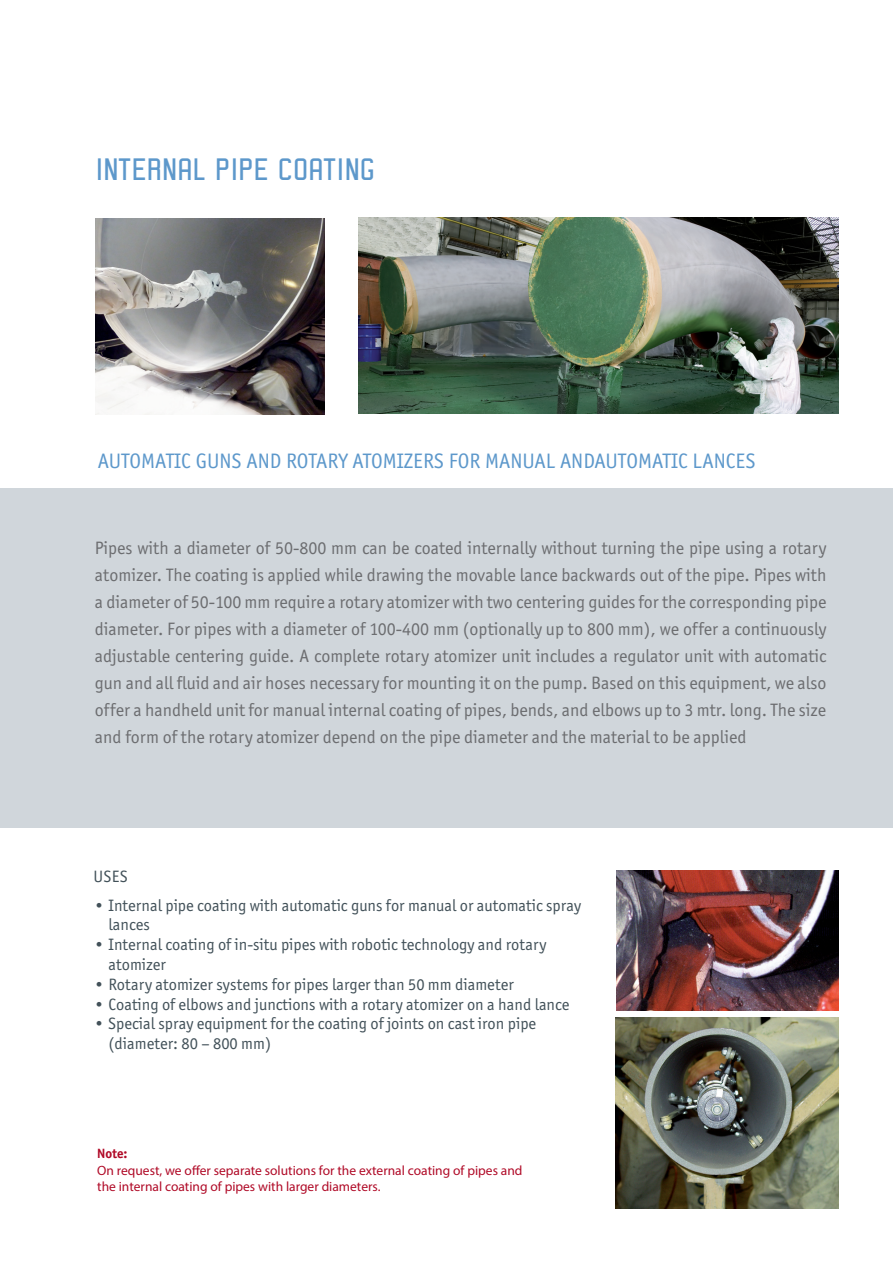
<style>
.page{position:relative;width:893px;height:1263px;background:#fff}
.page>*{position:absolute;margin:0;border:0;box-sizing:border-box;transform-origin:0 0}
.t1{font:32.25px "Robust ICG";letter-spacing:-.02em;color:#5d98cb}
.t2{font:21px "Officina San ITC";color:#5d98cb}
.t3{font:18px/27px "Officina San ITC";color:#6c6d70;text-align:justify}
.t4{font:16.5px/19.8px "Officina San ITC";color:#425159}
.t5{font:13.5px "Myriad Pro";color:#b00a27}
.t6{font:700 13.5px "Officina San ITC";color:#b00a27}
</style>
<div class="page">
<div style="left:0;top:488px;width:893px;height:340px;background:#d0d6db"></div>
<img style="left:615px;top:1017px;width:224px;height:192px">
<img style="left:95px;top:219px;width:230px;height:195px">
<img style="left:359px;top:218px;width:480px;height:195px">
<img style="left:616px;top:870px;width:223px;height:141px">
<p class="t1" style="left:95px;top:152px;width:282px">INTERNAL PIPE COATING</p>
<p class="t2" style="left:98px;top:448px;width:659px">AUTOMATIC GUNS AND ROTARY ATOMIZERS FOR MANUAL ANDAUTOMATIC LANCES</p>
<p class="t3" style="left:95px;top:534px;width:733px">Pipes with a diameter of 50-800 mm can be coated internally without turning the pipe using a rotary atomizer. The coating is applied while drawing the movable lance backwards out of the pipe. Pipes with a diameter of 50-100 mm require a rotary atomizer with two centering guides for the corresponding pipe diameter. For pipes with a diameter of 100-400 mm (optionally up to 800 mm), we offer a continuously adjustable centering guide. A complete rotary atomizer unit includes a regulator unit with automatic gun and all fluid and air hoses necessary for mounting it on the pump. Based on this equipment, we also offer a handheld unit for manual internal coating of pipes, bends, and elbows up to 3 mtr. long. The size and form of the rotary atomizer depend on the pipe diameter and the material to be applied</p>
<p class="t4" style="left:94px;top:867px;width:36px">USES</p>
<p class="t4" style="left:109px;top:895px;width:474px;text-indent:-15px">• Internal pipe coating with automatic guns for manual or automatic spray lances</p>
<p class="t4" style="left:94px;top:935px;width:454px">• Internal coating of in-situ pipes with robotic technology and rotary</p>
<p class="t4" style="left:109px;top:954px;width:59px">atomizer</p>
<p class="t4" style="left:94px;top:974px;width:422px">• Rotary atomizer systems for pipes larger than 50 mm diameter</p>
<p class="t4" style="left:94px;top:994px;width:477px">• Coating of elbows and junctions with a rotary atomizer on a hand lance</p>
<p class="t4" style="left:94px;top:1014px;width:444px">• Special spray equipment for the coating of joints on cast iron pipe</p>
<p class="t4" style="left:109px;top:1034px;width:164px">(diameter: 80 – 800 mm)</p>
<p class="t6" style="left:97px;top:1145px;width:32px">Note:</p>
<p class="t5" style="left:97px;top:1162px;width:427px">On request, we offer separate solutions for the external coating of pipes and</p>
<p class="t5" style="left:97px;top:1178px;width:285px">the internal coating of pipes with larger diameters.</p>
</div>
